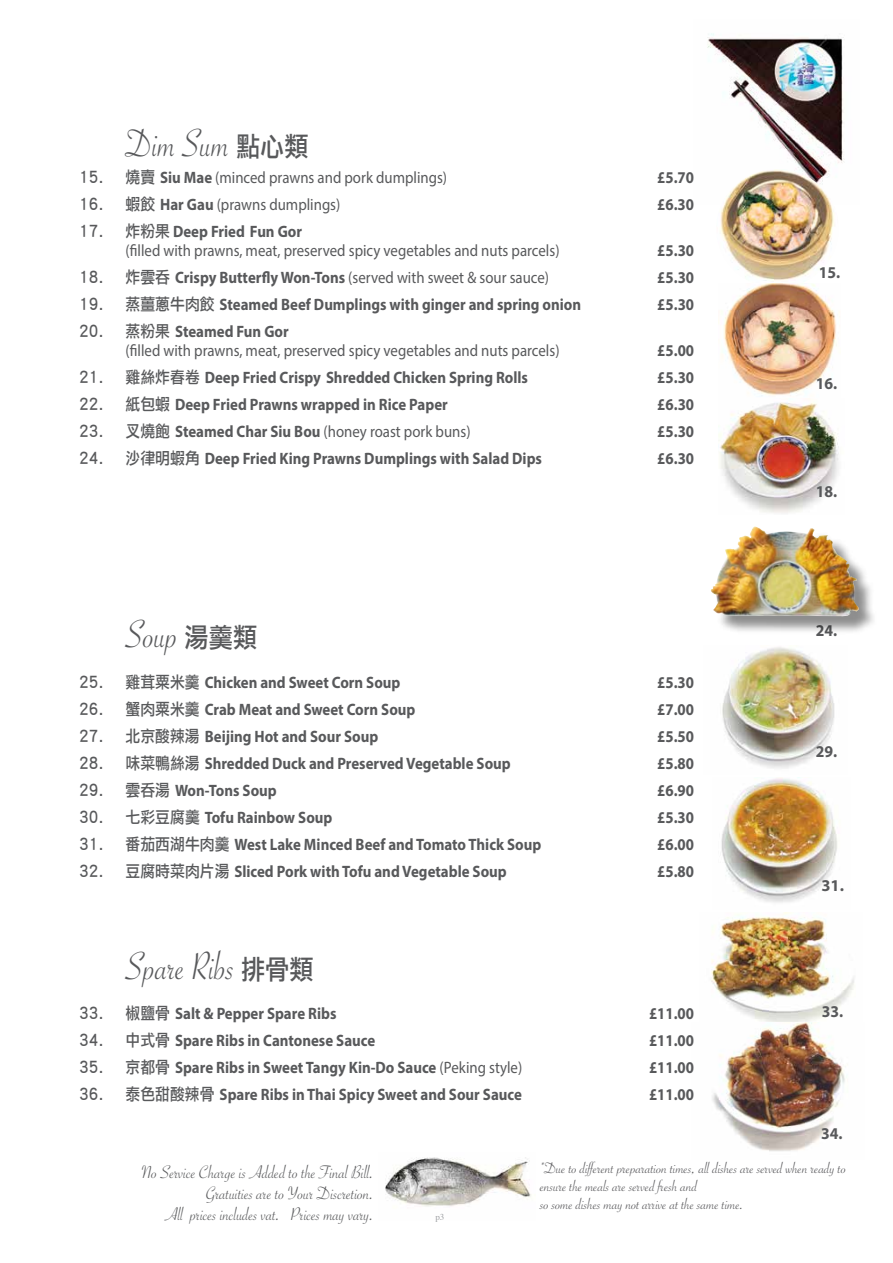
<style>
.page{position:relative;width:893px;height:1263px;background:#fff}
.page>*{position:absolute;margin:0;border:0;box-sizing:border-box;transform-origin:0 0}
.t1{font:42px "Savoye Let Plain";color:#58595b;scale:.9 1}
.t2{font:19.5px/21px "Savoye Let Plain";color:#58595b;text-align:right}
.t3{font:700 16.5px "Myriad Pro";color:#58595b;scale:.9 1}
.t4{font:16.5px/18px "Myriad Pro";color:#58595b;scale:.9 1}
.t5{font:16.5px/18px "Savoye Let Plain";color:#565659;scale:1.05 1}
.t6{font:700 16.5px "Myriad Pro";color:#58595b;scale:.95 1}
.t7{font:700 16.5px "Myriad Pro";color:#58595b}
.t8{font:9px "Times";color:#9fa1a4}
.s1{font-family:"Li Hei Pro";font-size:27px}
.s2{font-family:"Li Hei Pro"}
.s3{font-weight:700}
.s4{font-family:"Li Hei Pro";font-weight:400}
.s5{font-weight:400}
</style>
<div class="page">
<img style="left:707px;top:33px;width:138px;height:136px">
<img style="left:711px;top:912px;width:143px;height:111px">
<img style="left:721px;top:778px;width:117px;height:125px">
<img style="left:385px;top:1157px;width:146px;height:50px">
<img style="left:712px;top:1023px;width:133px;height:128px">
<img style="left:720px;top:169px;width:115px;height:112px">
<img style="left:718px;top:283px;width:122px;height:114px">
<img style="left:718px;top:402px;width:121px;height:111px">
<img style="left:722px;top:647px;width:113px;height:122px">
<div style="left:713px;top:529px;width:165px;height:106px;background:#000;opacity:.45"></div>
<img style="left:711px;top:526px;width:149px;height:91px">
<h1 class="t1" style="left:126px;top:116px;width:205px">Dim Sum <span class="s1">點心類</span></h1>
<p class="t4" style="left:79px;top:169px;width:410px"><span class="s2">15. 燒賣</span> <span class="s3">Siu Mae</span> (minced prawns and pork dumplings)</p>
<p class="t3" style="left:657px;top:167px;width:42px">£5.70</p>
<p class="t4" style="left:79px;top:196px;width:292px"><span class="s2">16. 蝦餃</span> <span class="s3">Har Gau</span> (prawns dumplings)</p>
<p class="t3" style="left:657px;top:194px;width:42px">£6.30</p>
<p class="t4" style="left:126px;top:223px;width:484px;text-indent:-46px"><span class="s2">17. 炸粉果</span> <span class="s3">Deep Fried Fun Gor<br></span>(filled with prawns, meat, preserved spicy vegetables and nuts parcels)</p>
<p class="t3" style="left:657px;top:239px;width:42px">£5.30</p>
<p class="t4" style="left:79px;top:268px;width:524px"><span class="s2">18. 炸雲吞</span> <span class="s3">Crispy Butterfly Won-Tons</span> (served with sweet &amp; sour sauce)</p>
<p class="t3" style="left:657px;top:266px;width:42px">£5.30</p>
<p class="t3" style="left:79px;top:293px;width:559px"><span class="s4">19. 蒸薑蔥牛肉餃</span> Steamed Beef Dumplings with ginger and spring onion</p>
<p class="t3" style="left:657px;top:293px;width:42px">£5.30</p>
<p class="t4" style="left:126px;top:321px;width:484px;line-height:19.5px;text-indent:-46px"><span class="s2">20. 蒸粉果</span> <span class="s3">Steamed Fun Gor<br></span>(filled with prawns, meat, preserved spicy vegetables and nuts parcels)</p>
<p class="t3" style="left:657px;top:340px;width:42px">£5.00</p>
<p class="t3" style="left:79px;top:367px;width:500px"><span class="s4">21. 雞絲炸春卷</span> Deep Fried Crispy Shredded Chicken Spring Rolls</p>
<p class="t3" style="left:657px;top:367px;width:42px">£5.30</p>
<p class="t3" style="left:79px;top:394px;width:411px"><span class="s4">22. 紙包蝦</span> Deep Fried Prawns wrapped in Rice Paper</p>
<p class="t3" style="left:657px;top:394px;width:42px">£6.30</p>
<p class="t4" style="left:79px;top:422px;width:436px"><span class="s2">23. 叉燒飽</span> <span class="s3">Steamed Char Siu Bou</span> (honey roast pork buns)</p>
<p class="t3" style="left:657px;top:421px;width:42px">£5.30</p>
<p class="t3" style="left:79px;top:448px;width:516px"><span class="s4">24. 沙律明蝦角</span> Deep Fried King Prawns Dumplings with Salad Dips</p>
<p class="t3" style="left:657px;top:448px;width:42px">£6.30</p>
<h1 class="t1" style="left:126px;top:607px;width:148px">Soup <span class="s1">湯羹類</span></h1>
<p class="t3" style="left:79px;top:671px;width:359px"><span class="s4">25. 雞茸粟米羹</span> Chicken and Sweet Corn Soup</p>
<p class="t3" style="left:657px;top:671px;width:42px">£5.30</p>
<p class="t3" style="left:79px;top:698px;width:375px"><span class="s4">26. 蟹肉粟米羹</span> Crab Meat and Sweet Corn Soup</p>
<p class="t3" style="left:657px;top:698px;width:42px">£7.00</p>
<p class="t3" style="left:79px;top:725px;width:334px"><span class="s4">27. 北京酸辣湯</span> Beijing Hot and Sour Soup</p>
<p class="t3" style="left:657px;top:725px;width:42px">£5.50</p>
<p class="t3" style="left:79px;top:752px;width:481px"><span class="s4">28. 味菜鴨絲湯</span> Shredded Duck and Preserved Vegetable Soup</p>
<p class="t3" style="left:657px;top:752px;width:42px">£5.80</p>
<p class="t3" style="left:79px;top:779px;width:221px"><span class="s4">29. 雲吞湯</span> Won-Tons Soup</p>
<p class="t3" style="left:657px;top:779px;width:42px">£6.90</p>
<p class="t3" style="left:79px;top:806px;width:283px"><span class="s4">30. 七彩豆腐羹</span> Tofu Rainbow Soup</p>
<p class="t3" style="left:657px;top:806px;width:42px">£5.30</p>
<p class="t3" style="left:79px;top:833px;width:515px"><span class="s4">31. 番茄西湖牛肉羹</span> West Lake Minced Beef and Tomato Thick Soup</p>
<p class="t3" style="left:657px;top:833px;width:42px">£6.00</p>
<p class="t3" style="left:79px;top:860px;width:477px"><span class="s4">32. 豆腐時菜肉片湯</span> Sliced Pork with Tofu and Vegetable Soup</p>
<p class="t3" style="left:657px;top:860px;width:42px">£5.80</p>
<h1 class="t1" style="left:126px;top:938px;width:211px">Spare Ribs <span class="s1">排骨類</span></h1>
<p class="t3" style="left:79px;top:1003px;width:288px"><span class="s4">33. 椒鹽骨</span> Salt &amp; Pepper Spare Ribs</p>
<p class="t3" style="left:649px;top:1003px;width:52px">£11.00</p>
<p class="t3" style="left:79px;top:1030px;width:331px"><span class="s4">34. 中式骨</span> Spare Ribs in Cantonese Sauce</p>
<p class="t3" style="left:649px;top:1030px;width:52px">£11.00</p>
<p class="t3" style="left:79px;top:1057px;width:494px"><span class="s4">35. 京都骨</span> Spare Ribs in Sweet Tangy Kin-Do Sauce <span class="s5">(Peking style)</span></p>
<p class="t3" style="left:649px;top:1057px;width:52px">£11.00</p>
<p class="t3" style="left:79px;top:1084px;width:493px"><span class="s4">36. 泰色甜酸辣骨</span> Spare Ribs in Thai Spicy Sweet and Sour Sauce</p>
<p class="t3" style="left:649px;top:1084px;width:52px">£11.00</p>
<p class="t6" style="left:819px;top:262px;width:24px">15.</p>
<p class="t6" style="left:816px;top:372px;width:24px">16.</p>
<p class="t6" style="left:816px;top:480px;width:24px">18.</p>
<p class="t6" style="left:816px;top:620px;width:24px">24.</p>
<p class="t6" style="left:816px;top:740px;width:24px">29.</p>
<p class="t7" style="left:821px;top:875px;width:24px">31.</p>
<p class="t6" style="left:822px;top:1000px;width:24px">33.</p>
<p class="t6" style="left:821px;top:1123px;width:24px">34.</p>
<p class="t2" style="left:141px;top:1161px;width:234px">No Service Charge is Added to the Final Bill.<br>Gratuities are to Your Discretion.<br>All prices includes vat. Prices may vary.</p>
<p class="t8" style="left:435px;top:1208px;width:10px">p3</p>
<p class="t5" style="left:540px;top:1159px;width:293px">*Due to different preparation times, all dishes are served when ready to ensure the meals are served fresh and<br>so some dishes may not arrive at the same time.</p>
</div>
